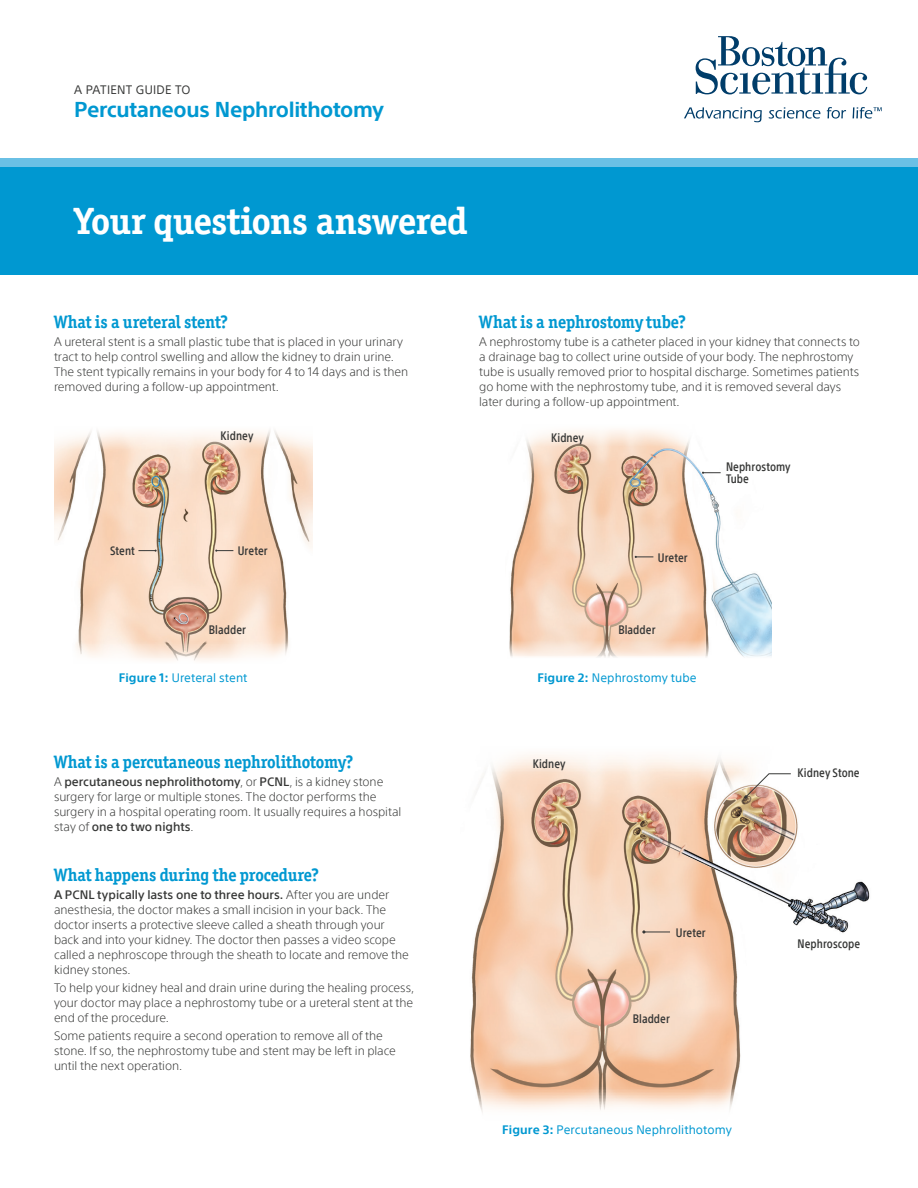
<style>
.page{position:relative;width:918px;height:1188px;background:#fff}
.page>*{position:absolute;margin:0;border:0;box-sizing:border-box;transform-origin:0 0}
.t1{font:700 38.1px "Officina Ser ITC Std";letter-spacing:-.015em;color:#fff}
.t2{font:700 21px "SST";letter-spacing:-.02em;color:#0098d1}
.t3{font:700 18px "Officina Ser ITC Std";letter-spacing:-.005em;color:#0098d1;scale:.95 1}
.t4{font:300 12px/15px "SST";letter-spacing:-.005em;color:#373837}
.t5{font:500 condensed 12px/12px "SST";letter-spacing:.005em;color:#373837}
.t6{font:12px "SST";letter-spacing:.005em;color:#0098d1}
.t7{font:12px "SST";letter-spacing:.02em;color:#373837}
.s1{font-weight:700}
.s2{font-weight:500}
</style>
<div class="page">
<img style="left:470px;top:754px;width:400px;height:359px">
<svg style="left:642px;top:930px;width:28px;height:4px"></svg>
<svg style="left:744px;top:773px;width:48px;height:25px"></svg>
<div style="left:0;top:158px;width:918px;height:9px;background:#6ac0e5"></div>
<div style="left:0;top:167px;width:918px;height:107px;background:#0098d1"></div>
<svg style="left:696px;top:36px;width:171px;height:58px"></svg>
<svg style="left:684px;top:107px;width:78px;height:15px"></svg>
<svg style="left:769px;top:107px;width:51px;height:12px"></svg>
<svg style="left:827px;top:107px;width:19px;height:12px"></svg>
<svg style="left:853px;top:107px;width:29px;height:12px"></svg>
<img style="left:54px;top:430px;width:258px;height:231px">
<svg style="left:215px;top:550px;width:18px;height:2px"></svg>
<svg style="left:138px;top:550px;width:19px;height:2px"></svg>
<img style="left:509px;top:430px;width:263px;height:227px">
<svg style="left:702px;top:472px;width:19px;height:2px"></svg>
<svg style="left:635px;top:556px;width:18px;height:2px"></svg>
<p class="t7" style="left:74px;top:82px;width:118px">A PATIENT GUIDE TO</p>
<h2 class="t2" style="left:74px;top:97px;width:311px">Percutaneous Nephrolithotomy</h2>
<h1 class="t1" style="left:74px;top:198px;width:395px">Your questions answered</h1>
<h3 class="t3" style="left:54px;top:311px;width:185px">What is a ureteral stent?</h3>
<p class="t4" style="left:54px;top:334px;width:356px">A ureteral stent is a small plastic tube that is placed in your urinary tract to help control swelling and allow the kidney to drain urine.<br>The stent typically remains in your body for 4 to 14 days and is then removed during a follow-up appointment.</p>
<p class="t5" style="left:110px;top:545px;width:26px">Stent</p>
<p class="t5" style="left:221px;top:429px;width:34px">Kidney</p>
<p class="t5" style="left:238px;top:545px;width:31px">Ureter</p>
<p class="t5" style="left:209px;top:623px;width:39px">Bladder</p>
<h3 class="t3" style="left:479px;top:311px;width:219px">What is a nephrostomy tube?</h3>
<p class="t4" style="left:479px;top:334px;width:382px">A nephrostomy tube is a catheter placed in your kidney that connects to a drainage bag to collect urine outside of your body. The nephrostomy tube is usually removed prior to hospital discharge. Sometimes patients go home with the nephrostomy tube, and it is removed several days later during a follow-up appointment.</p>
<p class="t5" style="left:551px;top:432px;width:34px">Kidney</p>
<p class="t5" style="left:658px;top:551px;width:31px">Ureter</p>
<p class="t5" style="left:618px;top:624px;width:39px">Bladder</p>
<p class="t5" style="left:726px;top:460px;width:66px">Nephrostomy<br>Tube</p>
<p class="t6" style="left:119px;top:671px;width:130px"><span class="s1">Figure 1:</span> Ureteral stent</p>
<p class="t6" style="left:537px;top:671px;width:161px"><span class="s1">Figure 2:</span> Nephrostomy tube</p>
<h3 class="t3" style="left:54px;top:751px;width:317px">What is a percutaneous nephrolithotomy?</h3>
<p class="t4" style="left:54px;top:774px;width:349px">A <span class="s2">percutaneous nephrolithotomy</span>, or <span class="s2">PCNL</span>, is a kidney stone surgery for large or multiple stones. The doctor performs the surgery in a hospital operating room. It usually requires a hospital stay of <span class="s2">one to two nights</span>.</p>
<h3 class="t3" style="left:54px;top:864px;width:280px">What happens during the procedure?</h3>
<p class="t4" style="left:54px;top:887px;width:356px"><span class="s2">A PCNL typically lasts one to three hours.</span> After you are under anesthesia, the doctor makes a small incision in your back. The doctor inserts a protective sleeve called a sheath through your back and into your kidney. The doctor then passes a video scope called a nephroscope through the sheath to locate and remove the kidney stones.</p>
<p class="t4" style="left:54px;top:980px;width:362px;text-align:justify">To help your kidney heal and drain urine during the healing process, your doctor may place a nephrostomy tube or a ureteral stent at the end of the procedure.</p>
<p class="t4" style="left:54px;top:1028px;width:343px">Some patients require a second operation to remove all of the stone. If so, the nephrostomy tube and stent may be left in place until the next operation.</p>
<p class="t5" style="left:533px;top:758px;width:34px">Kidney</p>
<p class="t5" style="left:676px;top:926px;width:31px">Ureter</p>
<p class="t5" style="left:633px;top:1013px;width:39px">Bladder</p>
<p class="t6" style="left:502px;top:1123px;width:231px"><span class="s1">Figure 3:</span> Percutaneous Nephrolithotomy</p>
<p class="t5" style="left:798px;top:766px;width:64px">Kidney Stone</p>
<p class="t5" style="left:798px;top:938px;width:64px">Nephroscope</p>
</div>
